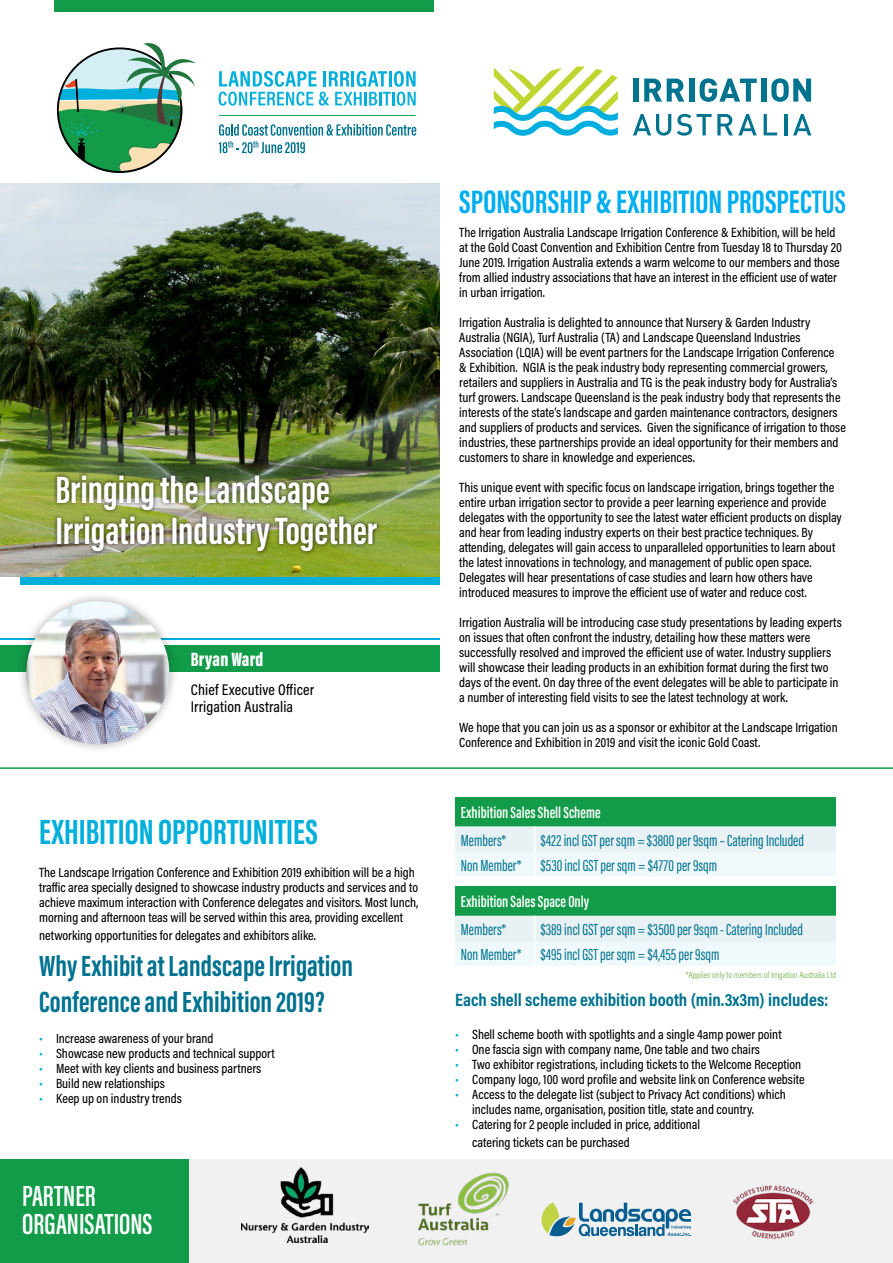
<style>
.page{position:relative;width:893px;height:1263px;background:#fff}
.page>*{position:absolute;margin:0;border:0;box-sizing:border-box;transform-origin:0 0}
.t1{font:700 39.3px/41px "Acumin Pro Extra Cond";color:#fff}
.t2{font:700 36px "Acumin Pro Extra Cond";color:#00afdb}
.t3{font:700 33.45px "Acumin Pro Extra Cond";color:#00aeef}
.t4{font:700 30px/36px "Acumin Pro Extra Cond";color:#00728f}
.t5{font:600 30px/28.7px "Acumin Pro Extra Cond";color:#fff}
.t6{font:900 19.8px "Acumin Pro Extra Cond";letter-spacing:.01em;color:#fff}
.t7{font:700 18px "Acumin Pro Cond";color:#00728f}
.t8{font:16.5px/24.9px "Acumin Pro Extra Cond";color:#00728f}
.t9{font:600 16.5px "Acumin Pro Extra Cond";color:#fff}
.t10{font:500 15.6px/17.1px "Acumin Pro Cond";letter-spacing:.01em;color:#000}
.t11{font:500 13.5px/15px "Acumin Pro Cond";color:#000}
.t12{font:300 9px "Acumin Pro Cond";color:#67ae3e}
.s1{font-size:15px;color:#00afdb}
.s2{font-weight:600}
</style>
<div class="page">
<div style="left:0;top:645px;width:439px;height:27px;background:#129b48"></div>
<hr style="left:0;top:639px;width:439px;height:1px;background:#00afdb">
<svg style="left:219px;top:71px;width:197px;height:35px"></svg>
<hr style="left:219px;top:115px;width:196px;height:1px;background:#11a54a">
<svg style="left:219px;top:124px;width:197px;height:29px"></svg>
<svg style="left:56px;top:43px;width:140px;height:130px"></svg>
<div style="left:634px;top:79px;width:5px;height:23px;background:#00738e"></div>
<svg style="left:644px;top:79px;width:40px;height:23px"></svg>
<div style="left:689px;top:79px;width:5px;height:23px;background:#00738e"></div>
<svg style="left:700px;top:78px;width:57px;height:24px"></svg>
<div style="left:761px;top:79px;width:6px;height:23px;background:#00738e"></div>
<svg style="left:771px;top:78px;width:40px;height:24px"></svg>
<svg style="left:633px;top:114px;width:38px;height:22px"></svg>
<svg style="left:677px;top:114px;width:80px;height:22px"></svg>
<svg style="left:764px;top:114px;width:13px;height:21px"></svg>
<hr style="left:784px;top:114px;width:3px;height:21px;background:#00738e">
<svg style="left:793px;top:114px;width:18px;height:21px"></svg>
<svg style="left:494px;top:66px;width:124px;height:70px"></svg>
<div style="left:20px;top:573px;width:419px;height:12px;background:#00afdb"></div>
<img style="left:0;top:184px;width:439px;height:392px">
<div style="left:17px;top:592px;width:162px;height:162px;background:#000;opacity:.3"></div>
<img style="left:26px;top:601px;width:143px;height:143px;border-radius:72px">
<div style="left:53px;top:471px;width:329px;height:85px;background:#000;opacity:.75"></div>
<div style="left:455px;top:797px;width:381px;height:29px;background:#129b48"></div>
<div style="left:455px;top:826px;width:381px;height:50px;background:#e8f2f5"></div>
<div style="left:455px;top:887px;width:381px;height:29px;background:#129b48"></div>
<div style="left:455px;top:916px;width:381px;height:50px;background:#e9f2f5"></div>
<div style="left:54px;top:0;width:380px;height:12px;background:#129b48"></div>
<hr style="left:0;top:767px;width:893px;height:2px;background:#129b48">
<div style="left:0;top:1160px;width:190px;height:103px;background:#129b48"></div>
<div style="left:190px;top:1160px;width:703px;height:103px;background:#f1f1f2"></div>
<img style="left:241px;top:1168px;width:127px;height:74px">
<img style="left:418px;top:1172px;width:91px;height:74px">
<img style="left:733px;top:1185px;width:81px;height:54px">
<svg style="left:541px;top:1202px;width:150px;height:35px"></svg>
<h1 class="t1" style="left:56px;top:469px;width:323px">Bringing the Landscape<br>Irrigation Industry Together</h1>
<h3 class="t6" style="left:191px;top:647px;width:74px">Bryan Ward</h3>
<p class="t10" style="left:191px;top:680px;width:125px">Chief Executive Officer<br>Irrigation Australia</p>
<h2 class="t2" style="left:39px;top:809px;width:280px">EXHIBITION OPPORTUNITIES</h2>
<p class="t11" style="left:39px;top:864px;width:381px">The Landscape Irrigation Conference and Exhibition 2019 exhibition will be a high traffic area specially designed to showcase industry products and services and to achieve maximum interaction with Conference delegates and visitors. Most lunch, morning and afternoon teas will be served within this area, providing excellent</p>
<p class="t11" style="left:39px;top:927px;width:278px">networking opportunities for delegates and exhibitors alike.</p>
<h3 class="t4" style="left:39px;top:947px;width:315px">Why Exhibit at Landscape Irrigation<br>Conference and Exhibition 2019?</h3>
<p class="t11" style="left:39px;top:1031px;width:176px"><span class="s1">•</span> Increase awareness of your brand</p>
<p class="t11" style="left:39px;top:1046px;width:237px"><span class="s1">•</span> Showcase new products and technical support</p>
<p class="t11" style="left:39px;top:1061px;width:224px"><span class="s1">•</span> Meet with key clients and business partners</p>
<p class="t11" style="left:39px;top:1076px;width:127px"><span class="s1">•</span> Build new relationships</p>
<p class="t11" style="left:39px;top:1091px;width:144px"><span class="s1">•</span> Keep up on industry trends</p>
<h3 class="t5" style="left:22px;top:1181px;width:132px">PARTNER<br>ORGANISATIONS</h3>
<h3 class="t3" style="left:459px;top:182px;width:388px">SPONSORSHIP &amp; EXHIBITION PROSPEC<span class="s2">TUS</span></h3>
<p class="t11" style="left:459px;top:224px;width:384px">The Irrigation Australia Landscape Irrigation Conference &amp; Exhibition, will be held at the Gold Coast Convention and Exhibition Centre from Tuesday 18 to Thursday 20<br>June 2019. Irrigation Australia extends a warm welcome to our members and those from allied industry associations that have an interest in the efficient use of water in urban irrigation.</p>
<p class="t11" style="left:459px;top:314px;width:388px">Irrigation Australia is delighted to announce that Nursery &amp; Garden Industry Australia (NGIA), Turf Australia (TA) and Landscape Queensland Industries Association (LQIA) will be event partners for the Landscape Irrigation Conference<br>&amp; Exhibition. NGIA is the peak industry body representing commercial growers, retailers and suppliers in Australia and TG is the peak industry body for Australia’s turf growers. Landscape Queensland is the peak industry body that represents the interests of the state’s landscape and garden maintenance contractors, designers and suppliers of products and services. Given the significance of irrigation to those industries, these partnerships provide an ideal opportunity for their members and customers to share in knowledge and experiences.</p>
<p class="t11" style="left:459px;top:479px;width:384px">This unique event with specific focus on landscape irrigation, brings together the entire urban irrigation sector to provide a peer learning experience and provide delegates with the opportunity to see the latest water efficient products on display and hear from leading industry experts on their best practice techniques. By attending, delegates will gain access to unparalleled opportunities to learn about the latest innovations in technology, and management of public open space.<br>Delegates will hear presentations of case studies and learn how others have introduced measures to improve the efficient use of water and reduce cost.</p>
<p class="t11" style="left:459px;top:614px;width:384px">Irrigation Australia will be introducing case study presentations by leading experts on issues that often confront the industry, detailing how these matters were successfully resolved and improved the efficient use of water. Industry suppliers will showcase their leading products in an exhibition format during the first two days of the event. On day three of the event delegates will be able to participate in a number of interesting field visits to see the latest technology at work.</p>
<p class="t11" style="left:459px;top:719px;width:380px">We hope that you can join us as a sponsor or exhibitor at the Landscape Irrigation<br>Conference and Exhibition in 2019 and visit the iconic Gold Coast.</p>
<p class="t9" style="left:461px;top:802px;width:141px">Exhibition Sales Shell Scheme</p>
<p class="t8" style="left:461px;top:827px;width:47px">Members*</p>
<p class="t8" style="left:461px;top:827px;width:345px;text-indent:79px">$422 incl GST per sqm = $3800 per 9sqm – Catering Included<br>Non Member* $530 incl GST per sqm = $4770 per 9sqm</p>
<p class="t9" style="left:461px;top:892px;width:130px">Exhibition Sales Space Only</p>
<p class="t8" style="left:461px;top:917px;width:47px">Members*</p>
<p class="t8" style="left:461px;top:917px;width:344px;text-indent:79px">$389 incl GST per sqm = $3500 per 9sqm - Catering Included<br>Non Member* $495 incl GST per sqm = $4,455 per 9sqm</p>
<p class="t12" style="left:686px;top:969px;width:152px">*Applies only to members of Irrigation Australia Ltd</p>
<h3 class="t7" style="left:455px;top:987px;width:375px">Each shell scheme exhibition booth (min.3x3m) includes:</h3>
<p class="t11" style="left:455px;top:1026px;width:328px"><span class="s1">•</span> Shell scheme booth with spotlights and a single 4amp power point</p>
<p class="t11" style="left:455px;top:1041px;width:306px"><span class="s1">•</span> One fascia sign with company name, One table and two chairs</p>
<p class="t11" style="left:455px;top:1056px;width:348px"><span class="s1">•</span> Two exhibitor registrations, including tickets to the Welcome Reception</p>
<p class="t11" style="left:455px;top:1071px;width:351px"><span class="s1">•</span> Company logo, 100 word profile and website link on Conference website</p>
<p class="t11" style="left:472px;top:1086px;width:315px;text-indent:-17px"><span class="s1">•</span> Access to the delegate list (subject to Privacy Act conditions) which includes name, organisation, position title, state and country.</p>
<p class="t11" style="left:472px;top:1115px;width:230px;line-height:18px;text-indent:-17px"><span class="s1">•</span> Catering for 2 people included in price, additional catering tickets can be purchased</p>
</div>
